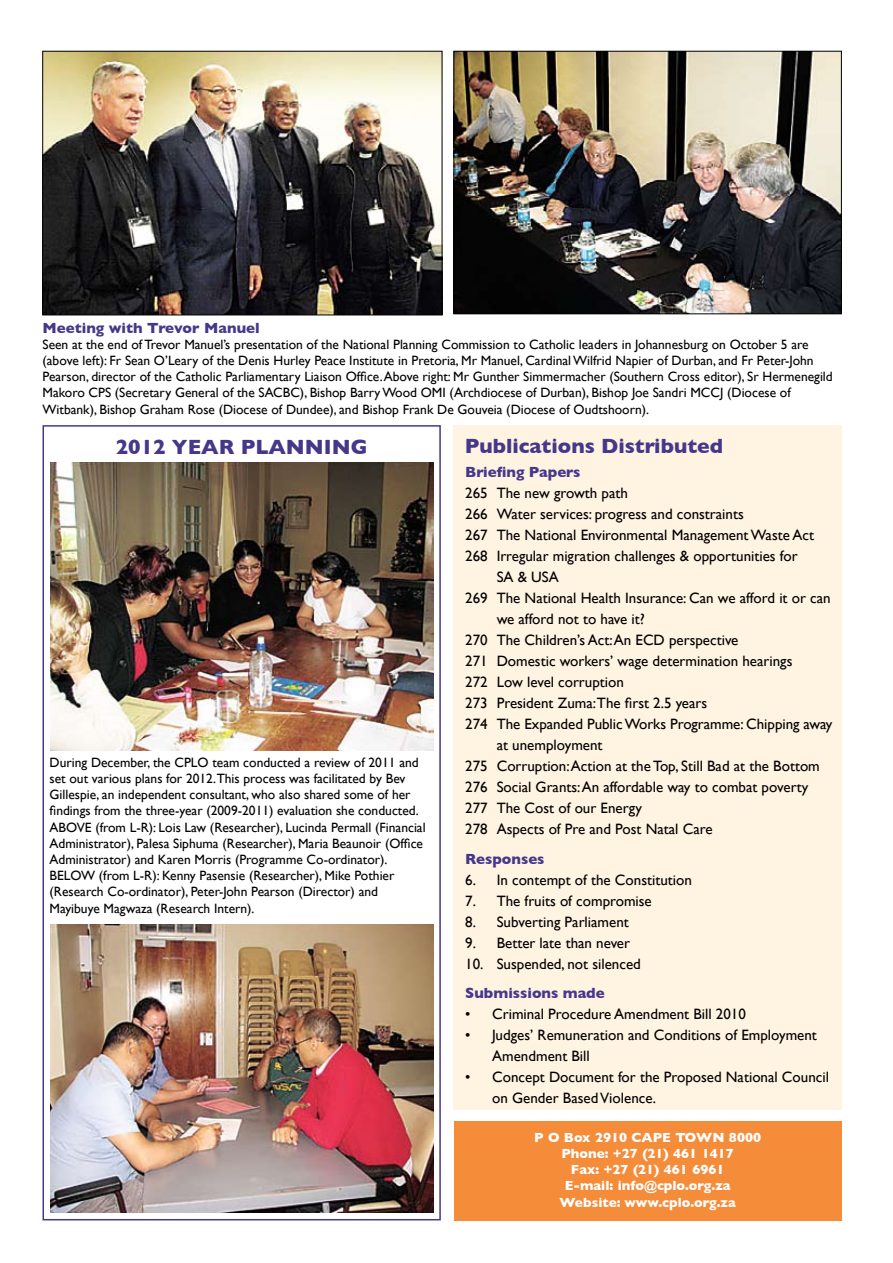
<style>
.page{position:relative;width:893px;height:1263px;background:#fff}
.page>*{position:absolute;margin:0;border:0;box-sizing:border-box;transform-origin:0 0}
.t1{font:700 21px "Gill Sans";color:#45388b}
.t2{font:15px/21px "Gill Sans";color:#000}
.t3{font:700 15px "Gill Sans";color:#45388b}
.t4{font:13.5px/16.2px "Gill Sans";color:#000}
.t5{font:700 13.5px/16.2px "Gill Sans";color:#fff;text-align:center}
</style>
<div class="page">
<div style="left:455px;top:1121px;width:387px;height:99px;background:#f48c3a"></div>
<div style="left:454px;top:425px;width:388px;height:685px;background:#fff3e2"></div>
<img style="left:45px;top:53px;width:395px;height:260px">
<div style="left:43px;top:51px;width:399px;height:264px;border:1px solid #000"></div>
<img style="left:456px;top:53px;width:384px;height:259px">
<div style="left:454px;top:51px;width:388px;height:263px;border:1px solid #000"></div>
<img style="left:50px;top:925px;width:383px;height:288px">
<img style="left:50px;top:462px;width:383px;height:288px">
<div style="left:43px;top:425px;width:398px;height:795px;border:2px solid #45388b"></div>
<p class="t3" style="left:43px;top:319px;width:219px">Meeting with Trevor Manuel</p>
<p class="t4" style="left:43px;top:336px;width:792px">Seen at the end of Trevor Manuel’s presentation of the National Planning Commission to Catholic leaders in Johannesburg on October 5 are (above left): Fr Sean O’Leary of the Denis Hurley Peace Institute in Pretoria, Mr Manuel, Cardinal Wilfrid Napier of Durban, and Fr Peter-John Pearson, director of the Catholic Parliamentary Liaison Office. Above right: Mr Gunther Simmermacher (Southern Cross editor), Sr Hermenegild Makoro CPS (Secretary General of the SACBC), Bishop Barry Wood OMI (Archdiocese of Durban), Bishop Joe Sandri MCCJ (Diocese of Witbank), Bishop Graham Rose (Diocese of Dundee), and Bishop Frank De Gouveia (Diocese of Oudtshoorn).</p>
<h1 class="t1" style="left:116px;top:435px;width:88px">2012 Year</h1>
<h1 class="t1" style="left:241px;top:435px;width:32px">Plann</h1>
<h1 class="t1" style="left:324px;top:435px;width:26px">ing</h1>
<p class="t4" style="left:50px;top:754px;width:378px">During December, the CPLO team conducted a review of 2011 and set out various plans for 2012.This process was facilitated by Bev Gillespie, an independent consultant, who also shared some of her findings from the three-year (2009-2011) evaluation she conducted.<br>ABOVE (from L-R): Lois Law (Researcher), Lucinda Permall (Financial Administrator), Palesa Siphuma (Researcher), Maria Beaunoir (Office Administrator) and Karen Morris (Programme Co-ordinator).<br>BELOW (from L-R): Kenny Pasensie (Researcher), Mike Pothier (Research Co-ordinator), Peter-John Pearson (Director) and Mayibuye Magwaza (Research Intern).</p>
<h1 class="t1" style="left:465px;top:433px;width:260px">Publications Distributed</h1>
<p class="t3" style="left:465px;top:463px;width:117px">Briefing Papers</p>
<p class="t2" style="left:465px;top:482px;width:164px">265 The new growth path</p>
<p class="t2" style="left:465px;top:503px;width:280px">266 Water services: progress and constraints</p>
<p class="t2" style="left:465px;top:524px;width:350px">267 The National Environmental Management Waste Act</p>
<p class="t2" style="left:465px;top:545px;width:334px">268 Irregular migration challenges &amp; opportunities for</p>
<p class="t2" style="left:497px;top:566px;width:64px">SA &amp; USA</p>
<p class="t2" style="left:465px;top:587px;width:367px">269 The National Health Insurance: Can we afford it or can</p>
<p class="t2" style="left:497px;top:608px;width:150px">we afford not to have it?</p>
<p class="t2" style="left:465px;top:629px;width:275px">270 The Children’s Act: An ECD perspective</p>
<p class="t2" style="left:465px;top:650px;width:329px">271 Domestic workers’ wage determination hearings</p>
<p class="t2" style="left:465px;top:671px;width:160px">272 Low level corruption</p>
<p class="t2" style="left:465px;top:692px;width:244px">273 President Zuma:The first 2.5 years</p>
<p class="t2" style="left:465px;top:713px;width:369px">274 The Expanded Public Works Programme: Chipping away</p>
<p class="t2" style="left:497px;top:734px;width:107px">at unemployment</p>
<p class="t2" style="left:465px;top:755px;width:356px">275 Corruption: Action at the Top, Still Bad at the Bottom</p>
<p class="t2" style="left:465px;top:776px;width:345px">276 Social Grants: An affordable way to combat poverty</p>
<p class="t2" style="left:465px;top:797px;width:178px">277 The Cost of our Energy</p>
<p class="t2" style="left:465px;top:818px;width:249px">278 Aspects of Pre and Post Natal Care</p>
<p class="t3" style="left:465px;top:850px;width:81px">Responses</p>
<p class="t2" style="left:465px;top:869px;width:228px">6. In contempt of the Constitution</p>
<p class="t2" style="left:465px;top:890px;width:188px">7. The fruits of compromise</p>
<p class="t2" style="left:465px;top:911px;width:165px">8. Subverting Parliament</p>
<p class="t2" style="left:465px;top:932px;width:166px">9. Better late than never</p>
<p class="t2" style="left:465px;top:953px;width:177px">10. Suspended, not silenced</p>
<p class="t3" style="left:465px;top:984px;width:141px">Submissions made</p>
<p class="t2" style="left:465px;top:1003px;width:282px">• Criminal Procedure Amendment Bill 2010</p>
<p class="t2" style="left:492px;top:1024px;width:326px;text-indent:-27px">• Judges’ Remuneration and Conditions of Employment<br>Amendment Bill</p>
<p class="t2" style="left:492px;top:1066px;width:338px;text-indent:-27px">• Concept Document for the Proposed National Council on Gender Based Violence.</p>
<p class="t5" style="left:534px;top:1129px;width:228px">P O Box 2910 CAPE TOWN 8000<br>Phone: +27 (21) 461 1417<br>Fax: +27 (21) 461 6961<br>E-mail: info@cplo.org.za<br>Website: www.cplo.org.za</p>
</div>
